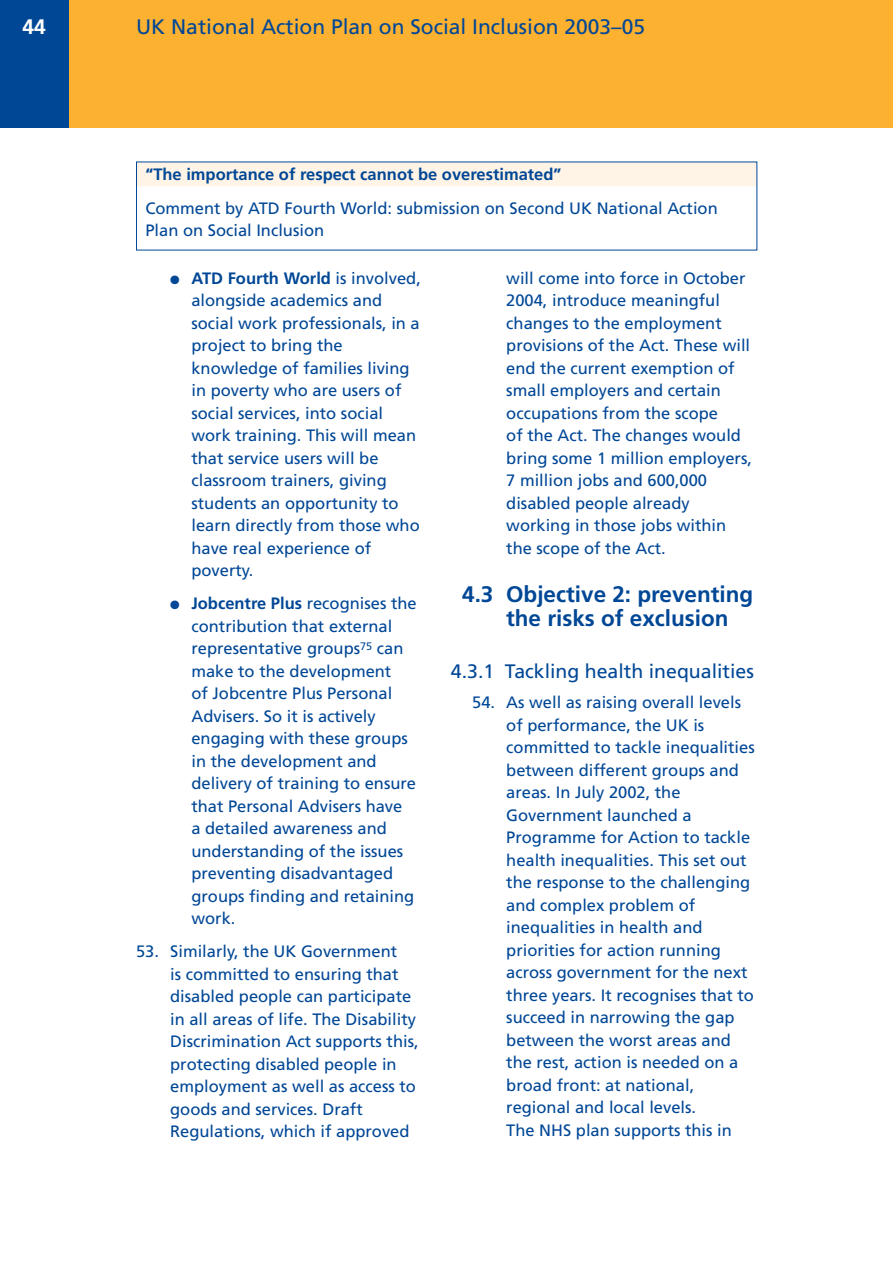
<style>
.page{position:relative;width:893px;height:1263px;background:#fff}
.page>*{position:absolute;margin:0;border:0;box-sizing:border-box;transform-origin:0 0}
.t1{font:700 22.5px/24px "Frutiger";color:#004796}
.t2{font:21px "Frutiger";color:#004796}
.t3{font:700 21px "Frutiger";color:#fff}
.t4{font:19.5px "Frutiger";color:#004796}
.t5{font:16.5px/22.5px "Frutiger";color:#004796}
.t6{font:700 16.5px "Frutiger";color:#004796}
.s1{font-weight:700}
</style>
<div class="page">
<div style="left:0;top:0;width:892px;height:128px;background:#fcb131"></div>
<div style="left:0;top:0;width:68px;height:128px;background:#004796"></div>
<div style="left:137px;top:162px;width:619px;height:24px;background:#fff4e5"></div>
<p class="t3" style="left:22px;top:18px;width:25px">44</p>
<p class="t2" style="left:136px;top:19px;width:510px">UK National Action Plan on Social Inclusion 2003–05</p>
<p class="t6" style="left:145px;top:168px;width:417px">“The importance of respect cannot be overestimated”</p>
<p class="t5" style="left:145px;top:198px;width:574px">Comment by ATD Fourth World: submission on Second UK National Action<br>Plan on Social Inclusion</p>
<p class="t5" style="left:191px;top:268px;width:231px;text-indent:-21px">● <span class="s1">ATD Fourth World</span> is involved, alongside academics and social work professionals, in a project to bring the knowledge of families living in poverty who are users of social services, into social work training. This will mean that service users will be classroom trainers, giving students an opportunity to learn directly from those who have real experience of poverty.</p>
<p class="t5" style="left:191px;top:594px;width:227px;text-indent:-21px">● <span class="s1">Jobcentre Plus</span> recognises the contribution that external representative groups<sup>75</sup> can make to the development<br>of Jobcentre Plus Personal<br>Advisers. So it is actively engaging with these groups in the development and delivery of training to ensure that Personal Advisers have<br>a detailed awareness and understanding of the issues preventing disadvantaged groups finding and retaining work.</p>
<p class="t5" style="left:170px;top:942px;width:250px;text-indent:-34px">53. Similarly, the UK Government<br>is committed to ensuring that disabled people can participate in all areas of life. The Disability<br>Discrimination Act supports this, protecting disabled people in employment as well as access to goods and services. Draft<br>Regulations, which if approved</p>
<p class="t5" style="left:506px;top:268px;width:247px">will come into force in October<br>2004, introduce meaningful changes to the employment provisions of the Act. These will end the current exemption of small employers and certain occupations from the scope<br>of the Act. The changes would bring some 1 million employers,<br>7 million jobs and 600,000 disabled people already working in those jobs within the scope of the Act.</p>
<h1 class="t1" style="left:506px;top:584px;width:249px;text-indent:-44px">4.3 Objective 2: preventing the risks of exclusion</h1>
<p class="t4" style="left:451px;top:663px;width:304px">4.3.1 Tackling health inequalities</p>
<p class="t5" style="left:506px;top:693px;width:250px;text-indent:-34px">54. As well as raising overall levels of performance, the UK is committed to tackle inequalities between different groups and areas. In July 2002, the<br>Government launched a<br>Programme for Action to tackle health inequalities. This set out the response to the challenging and complex problem of inequalities in health and priorities for action running across government for the next three years. It recognises that to succeed in narrowing the gap between the worst areas and the rest, action is needed on a broad front: at national, regional and local levels.<br>The NHS plan supports this in</p>
</div>
